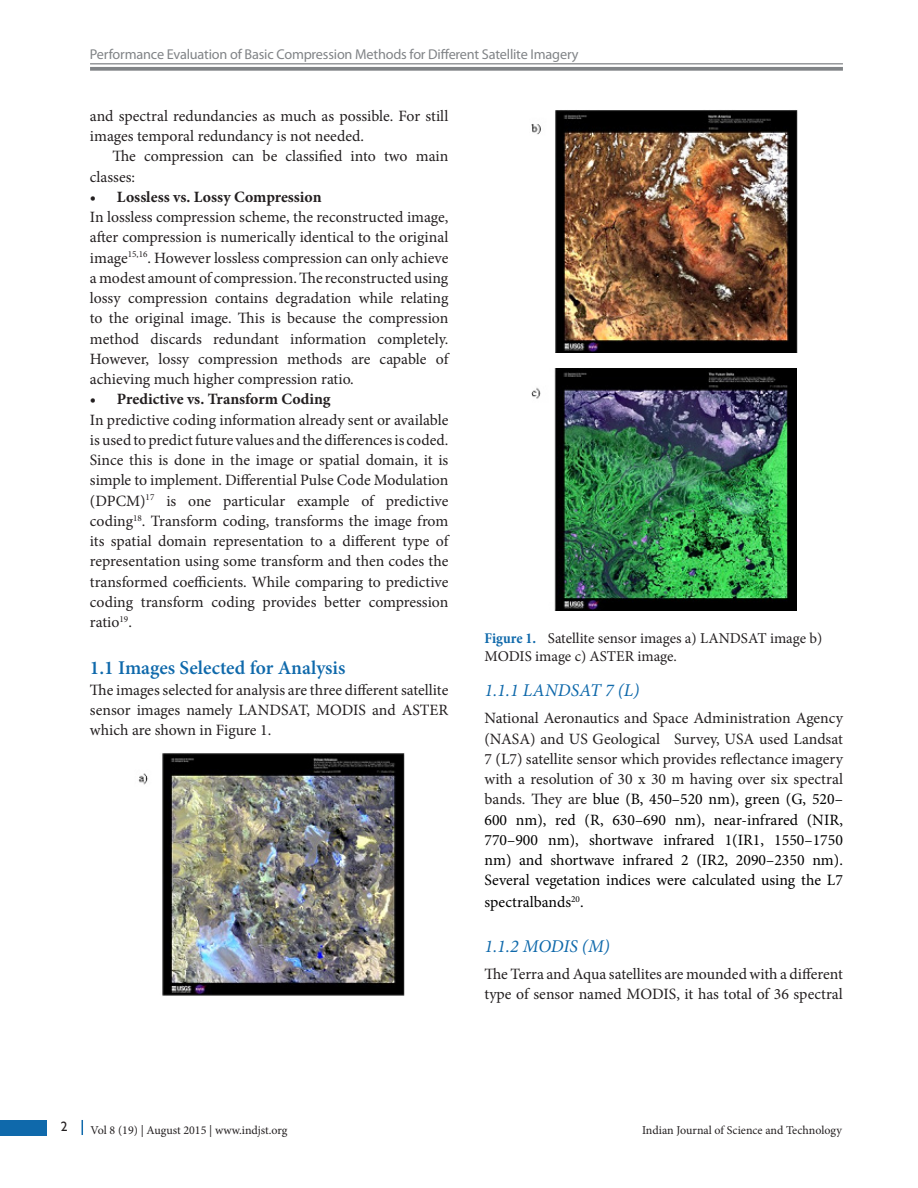
<style>
.page{position:relative;width:918px;height:1188px;background:#fff}
.page>*{position:absolute;margin:0;border:0;box-sizing:border-box;transform-origin:0 0}
.Body_SubHead1{font:600 19.5px "Minion Pro";color:#0f69ab}
.Body_SubHead2{font:italic 18px "Minion Pro";letter-spacing:.005em;color:#0f69ab}
.Body_Text_Ind_L{font:15.75px/20.2px "Minion Pro";color:#231f20;text-align:justify}
.Body_Text_Ind_F{font:15.75px/20.2px "Minion Pro";color:#231f20}
.Body_Text_Ind_L-2{font:15.75px/20.4px "Minion Pro";color:#000;text-align:justify}
.t1{font:700 15.75px "Minion Pro";color:#231f20}
.t2{font:15px/18px "Minion Pro";letter-spacing:-.005em;color:#231f20}
.t3{font:14.25px "Myriad Pro";letter-spacing:-.015em;color:#818487}
.t4{font:13.5px "Gill Sans";color:#231f20}
.t5{font:12px "Minion Pro";color:#231f20}
.s1{font-weight:700;font-stretch:condensed;color:#0f69ab}
.s2{color:#231f20}
</style>
<div class="page">
<div style="left:0;top:1120px;width:47px;height:15px;background:#0f69ab"></div>
<svg style="left:82px;top:1120px;width:1px;height:15px"></svg>
<hr style="left:90px;top:63px;width:753px;height:1px;background:#818487">
<svg style="left:90px;top:67px;width:753px;height:4px;background:#8a8d90"></svg>
<img style="left:138px;top:753px;width:266px;height:243px">
<img style="left:531px;top:110px;width:267px;height:242px">
<img style="left:531px;top:369px;width:265px;height:242px">
<p class="t3" style="left:90px;top:46px;width:490px">Performance Evaluation of Basic Compression Methods for Different Satellite Imagery</p>
<p class="Body_Text_Ind_F" style="left:90px;top:106px;width:360px">and spectral redundancies as much as possible. For still images temporal redundancy is not needed.</p>
<p class="Body_Text_Ind_F" style="left:90px;top:146px;width:360px;text-indent:23px">The compression can be classified into two main classes:</p>
<p class="t1" style="left:90px;top:186px;width:233px">• Lossless vs. Lossy Compression</p>
<p class="Body_Text_Ind_F" style="left:90px;top:207px;width:360px;text-align:justify">In lossless compression scheme, the reconstructed image, after compression is numerically identical to the original image<sup>15,16</sup>. However lossless compression can only achieve a modest amount of compression. The reconstructed using lossy compression contains degradation while relating to the original image. This is because the compression method discards redundant information completely.<br>However, lossy compression methods are capable of achieving much higher compression ratio.</p>
<p class="t1" style="left:90px;top:388px;width:242px">• Predictive vs. Transform Coding</p>
<p class="Body_Text_Ind_L" style="left:90px;top:410px;width:360px">In predictive coding information already sent or available is used to predict future values and the differences is coded.<br>Since this is done in the image or spatial domain, it is simple to implement. Differential Pulse Code Modulation (DPCM)<sup>17</sup> is one particular example of predictive coding<sup>18</sup>. Transform coding, transforms the image from its spatial domain representation to a different type of representation using some transform and then codes the transformed coefficients. While comparing to predictive coding transform coding provides better compression ratio<sup>19</sup>.</p>
<p class="Body_SubHead1" style="left:90px;top:655px;width:257px">1.1 Images Selected for Analysis</p>
<p class="Body_Text_Ind_L" style="left:90px;top:680px;width:360px">The images selected for analysis are three different satellite sensor images namely LANDSAT, MODIS and ASTER which are shown in Figure 1.</p>
<p class="t2" style="left:484px;top:629px;width:339px"><span class="s1">Figure 1.</span> Satellite sensor images a) LANDSAT image b)<br>MODIS image c) ASTER image.</p>
<p class="Body_SubHead2" style="left:485px;top:678px;width:156px">1.1.1 LANDSAT 7 (L)</p>
<p class="Body_Text_Ind_L-2" style="left:485px;top:708px;width:360px"><span class="s2">National Aeronautics and Space Administration Agency (NASA) and US Geological Survey, USA used Landsat 7 (L7) satellite sensor which provides reflectance imagery with a resolution of 30 x 30 m having over six spectral bands. They are</span> blue (B, 450–520 nm), green (G, 520– 600 nm), red (R, 630–690 nm), near-infrared (NIR, 770–900 nm), shortwave infrared 1(IR1, 1550–1750 nm) and shortwave infrared 2 (IR2, 2090–2350 nm).<br>Several vegetation indices were calculated using the L7 spectralbands<sup>20</sup>.</p>
<p class="Body_SubHead2" style="left:485px;top:934px;width:127px">1.1.2 MODIS (M)</p>
<p class="Body_Text_Ind_L" style="left:485px;top:964px;width:360px">The Terra and Aqua satellites are mounded with a different type of sensor named MODIS, it has total of 36 spectral</p>
<p class="t4" style="left:61px;top:1119px;width:8px">2</p>
<p class="t5" style="left:91px;top:1122px;width:198px">Vol 8 (19) | August 2015 | www.indjst.org</p>
<p class="t5" style="left:642px;top:1122px;width:201px">Indian Journal of Science and Technology</p>
</div>
